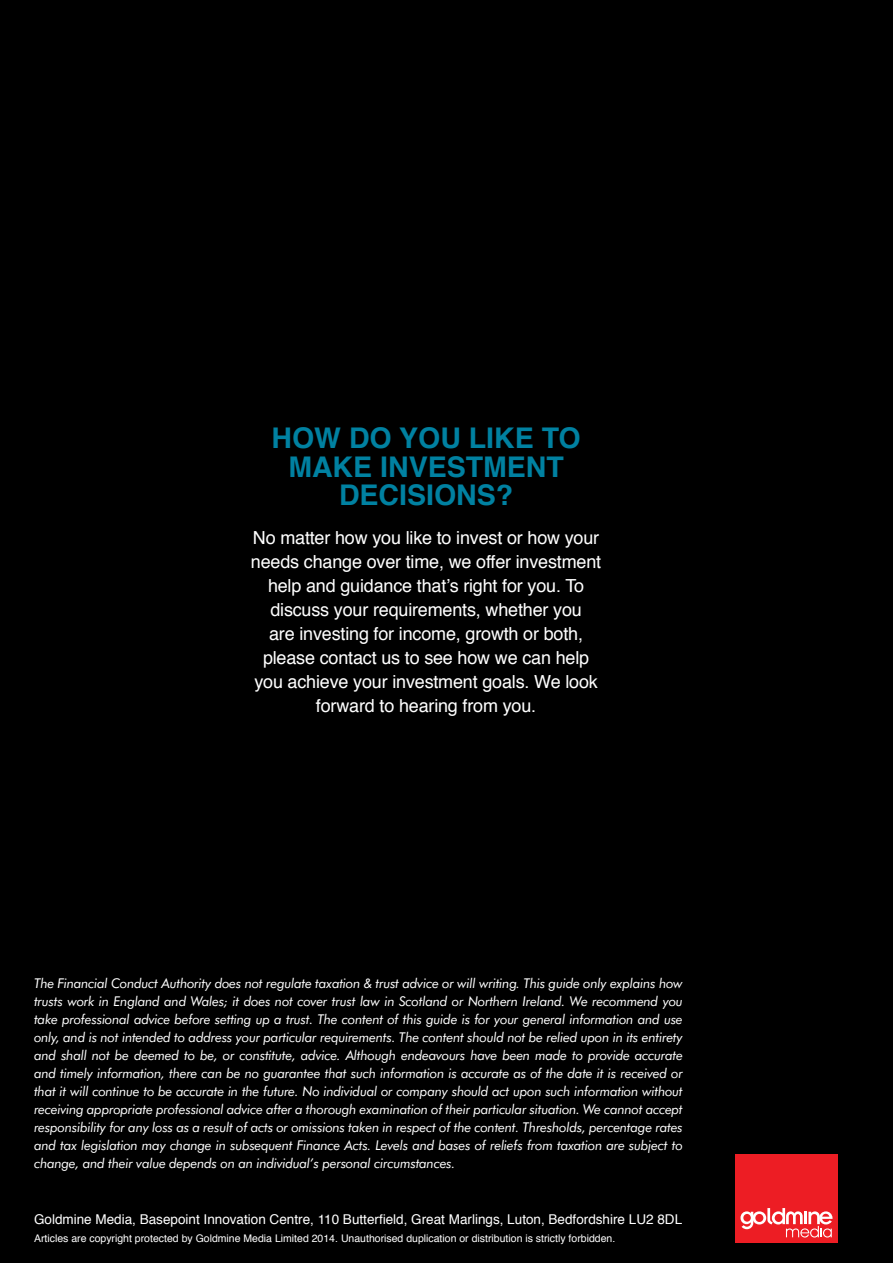
<style>
.page{position:relative;width:893px;height:1263px;background:#000}
.page>*{position:absolute;margin:0;border:0;box-sizing:border-box;transform-origin:0 0}
.t1{font:700 28.5px/28.5px "Helvetica";color:#0081a1;text-align:center}
.t2{font:18px/24px "Helvetica";letter-spacing:-.01em;color:#fff;text-align:center}
.t3{font:italic 13.5px/18px "Futura BT";letter-spacing:-.02em;color:#fff;text-align:justify}
.t4{font:13.5px "Helvetica";color:#fff}
.t5{font:10.5px "Helvetica";color:#fff}
</style>
<div class="page">
<div style="left:735px;top:1154px;width:103px;height:88px;background:#ed1d24"></div>
<svg style="left:740px;top:1208px;width:92px;height:29px"></svg>
<h1 class="t1" style="left:271px;top:424px;width:311px">HOW DO YOU LIKE TO<br>MAKE INVESTMENT<br>DECISIONS?</h1>
<p class="t2" style="left:251px;top:526px;width:352px">No matter how you like to invest or how your needs change over time, we offer investment help and guidance that’s right for you. To discuss your requirements, whether you<br>are investing for income, growth or both, please contact us to see how we can help you achieve your investment goals. We look forward to hearing from you.</p>
<p class="t3" style="left:34px;top:974px;width:650px">The Financial Conduct Authority does not regulate taxation &amp; trust advice or will writing. This guide only explains how trusts work in England and Wales; it does not cover trust law in Scotland or Northern Ireland. We recommend you take professional advice before setting up a trust. The content of this guide is for your general information and use only, and is not intended to address your particular requirements. The content should not be relied upon in its entirety and shall not be deemed to be, or constitute, advice. Although endeavours have been made to provide accurate and timely information, there can be no guarantee that such information is accurate as of the date it is received or that it will continue to be accurate in the future. No individual or company should act upon such information without receiving appropriate professional advice after a thorough examination of their particular situation. We cannot accept responsibility for any loss as a result of acts or omissions taken in respect of the content. Thresholds, percentage rates and tax legislation may change in subsequent Finance Acts. Levels and bases of reliefs from taxation are subject to change, and their value depends on an individual’s personal circumstances.</p>
<p class="t4" style="left:34px;top:1209px;width:650px">Goldmine Media, Basepoint Innovation Centre, 110 Butterfield, Great Marlings, Luton, Bedfordshire LU2 8DL</p>
<p class="t5" style="left:34px;top:1230px;width:583px">Articles are copyright protected by Goldmine Media Limited 2014. Unauthorised duplication or distribution is strictly forbidden.</p>
</div>
